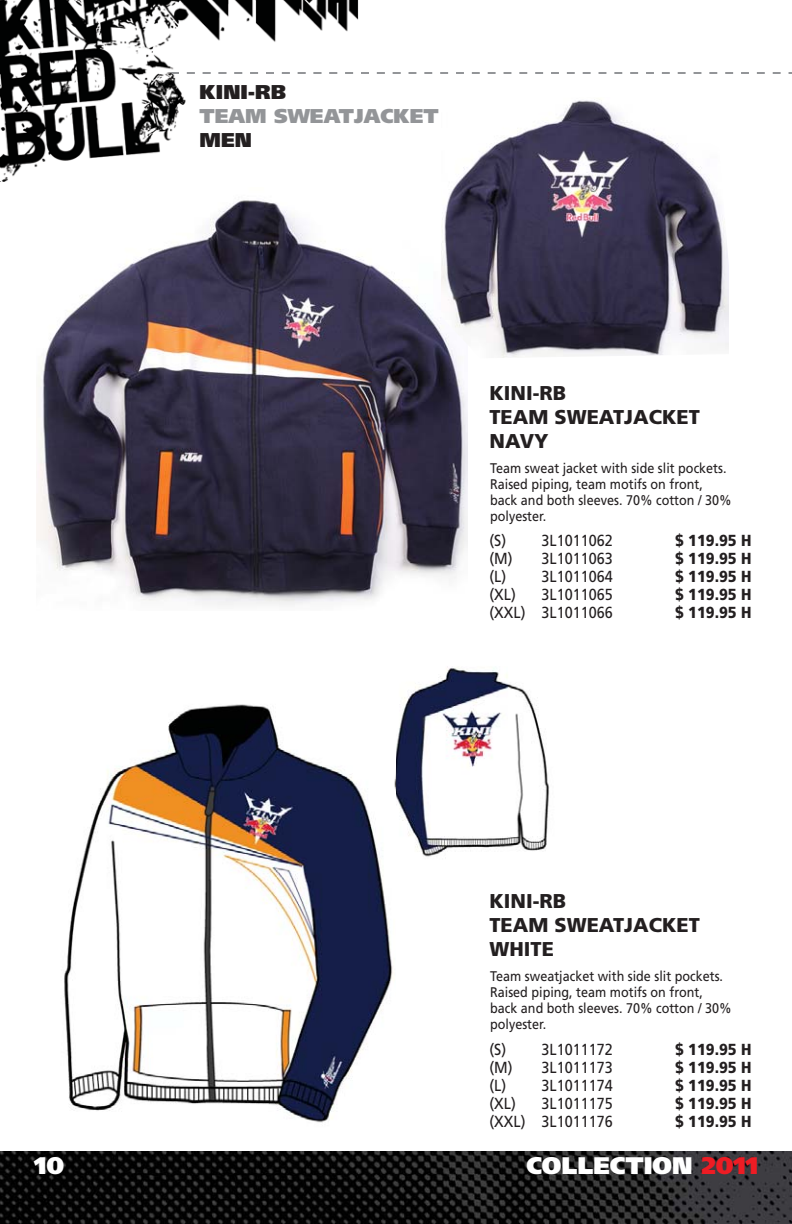
<style>
.page{position:relative;width:792px;height:1224px;background:#fff}
.page>*{position:absolute;margin:0;border:0;box-sizing:border-box;transform-origin:0 0}
.t1{font:900 24px "Frutiger";color:#fff}
.t2{font:900 20px/24px "Frutiger";color:#231f20}
.t3{font:900 20px "Frutiger";color:#939598}
.t4{font:900 20px "Frutiger";color:#231f20}
.t5{font:16px "Frutiger";color:#231f20;scale:.9 1}
.t6{font:900 16px "Frutiger";color:#231f20;scale:.9 1}
.t7{font:14px/16px "Frutiger";color:#231f20;scale:.9 1}
.s1{color:#ed1c24}
</style>
<div class="page">
<svg style="left:773px;top:72px;width:8px;height:2px"></svg>
<svg style="left:757px;top:72px;width:8px;height:2px"></svg>
<svg style="left:741px;top:72px;width:8px;height:2px"></svg>
<svg style="left:725px;top:72px;width:8px;height:2px"></svg>
<svg style="left:709px;top:72px;width:8px;height:2px"></svg>
<svg style="left:694px;top:72px;width:7px;height:2px"></svg>
<svg style="left:678px;top:72px;width:8px;height:2px"></svg>
<svg style="left:662px;top:72px;width:8px;height:2px"></svg>
<svg style="left:646px;top:72px;width:8px;height:2px"></svg>
<svg style="left:630px;top:72px;width:8px;height:2px"></svg>
<svg style="left:614px;top:72px;width:8px;height:2px"></svg>
<svg style="left:599px;top:72px;width:7px;height:2px"></svg>
<svg style="left:583px;top:72px;width:8px;height:2px"></svg>
<svg style="left:567px;top:72px;width:8px;height:2px"></svg>
<svg style="left:551px;top:72px;width:8px;height:2px"></svg>
<svg style="left:535px;top:72px;width:8px;height:2px"></svg>
<svg style="left:519px;top:72px;width:8px;height:2px"></svg>
<svg style="left:504px;top:72px;width:7px;height:2px"></svg>
<svg style="left:488px;top:72px;width:8px;height:2px"></svg>
<svg style="left:472px;top:72px;width:8px;height:2px"></svg>
<svg style="left:456px;top:72px;width:8px;height:2px"></svg>
<svg style="left:440px;top:72px;width:8px;height:2px"></svg>
<svg style="left:424px;top:72px;width:8px;height:2px"></svg>
<svg style="left:409px;top:72px;width:7px;height:2px"></svg>
<img style="left:0;top:1152px;width:792px;height:72px">
<img style="left:0;top:0;width:359px;height:182px">
<img style="left:171px;top:72px;width:230px;height:2px">
<img style="left:36px;top:200px;width:432px;height:405px">
<img style="left:441px;top:99px;width:288px;height:259px">
<img style="left:64px;top:704px;width:329px;height:419px">
<img style="left:396px;top:666px;width:153px;height:191px">
<img style="left:386px;top:704px;width:10px;height:166px">
<h2 class="t4" style="left:200px;top:84px;width:88px">KINI-RB</h2>
<h2 class="t3" style="left:200px;top:108px;width:241px">TEAM SWEATJACKET</h2>
<h2 class="t4" style="left:200px;top:132px;width:54px">MEN</h2>
<h2 class="t2" style="left:490px;top:383px;width:212px">KINI-RB<br>TEAM SWEATJACKET<br>NAVY</h2>
<p class="t7" style="left:490px;top:462px;width:270px">Team sweat jacket with side slit pockets.<br>Raised piping, team motifs on front, back and both sleeves. 70% cotton / 30% polyester.</p>
<p class="t5" style="left:490px;top:534px;width:138px">(S) 3L1011062</p>
<p class="t6" style="left:675px;top:534px;width:86px">$ 119.95 H</p>
<p class="t5" style="left:490px;top:552px;width:138px">(M) 3L1011063</p>
<p class="t6" style="left:675px;top:552px;width:86px">$ 119.95 H</p>
<p class="t5" style="left:490px;top:570px;width:138px">(L) 3L1011064</p>
<p class="t6" style="left:675px;top:570px;width:86px">$ 119.95 H</p>
<p class="t5" style="left:490px;top:588px;width:31px">(XL)</p>
<p class="t5" style="left:542px;top:588px;width:81px">3L1011065</p>
<p class="t6" style="left:675px;top:588px;width:86px">$ 119.95 H</p>
<p class="t5" style="left:490px;top:606px;width:138px">(XXL) 3L1011066</p>
<p class="t6" style="left:675px;top:606px;width:86px">$ 119.95 H</p>
<h2 class="t2" style="left:490px;top:891px;width:212px">KINI-RB<br>TEAM SWEATJACKET<br>WHITE</h2>
<p class="t7" style="left:490px;top:969px;width:270px">Team sweatjacket with side slit pockets.<br>Raised piping, team motifs on front, back and both sleeves. 70% cotton / 30% polyester.</p>
<p class="t5" style="left:490px;top:1043px;width:138px">(S) 3L1011172</p>
<p class="t6" style="left:675px;top:1043px;width:86px">$ 119.95 H</p>
<p class="t5" style="left:490px;top:1061px;width:138px">(M) 3L1011173</p>
<p class="t6" style="left:675px;top:1061px;width:86px">$ 119.95 H</p>
<p class="t5" style="left:490px;top:1079px;width:138px">(L) 3L1011174</p>
<p class="t6" style="left:675px;top:1079px;width:86px">$ 119.95 H</p>
<p class="t5" style="left:490px;top:1097px;width:31px">(XL)</p>
<p class="t5" style="left:542px;top:1097px;width:81px">3L1011175</p>
<p class="t6" style="left:675px;top:1097px;width:86px">$ 119.95 H</p>
<p class="t5" style="left:490px;top:1115px;width:138px">(XXL) 3L1011176</p>
<p class="t6" style="left:675px;top:1115px;width:86px">$ 119.95 H</p>
<h1 class="t1" style="left:34px;top:1156px;width:32px">10</h1>
<h1 class="t1" style="left:526px;top:1156px;width:234px">COLLECTION <span class="s1">2011</span></h1>
</div>
